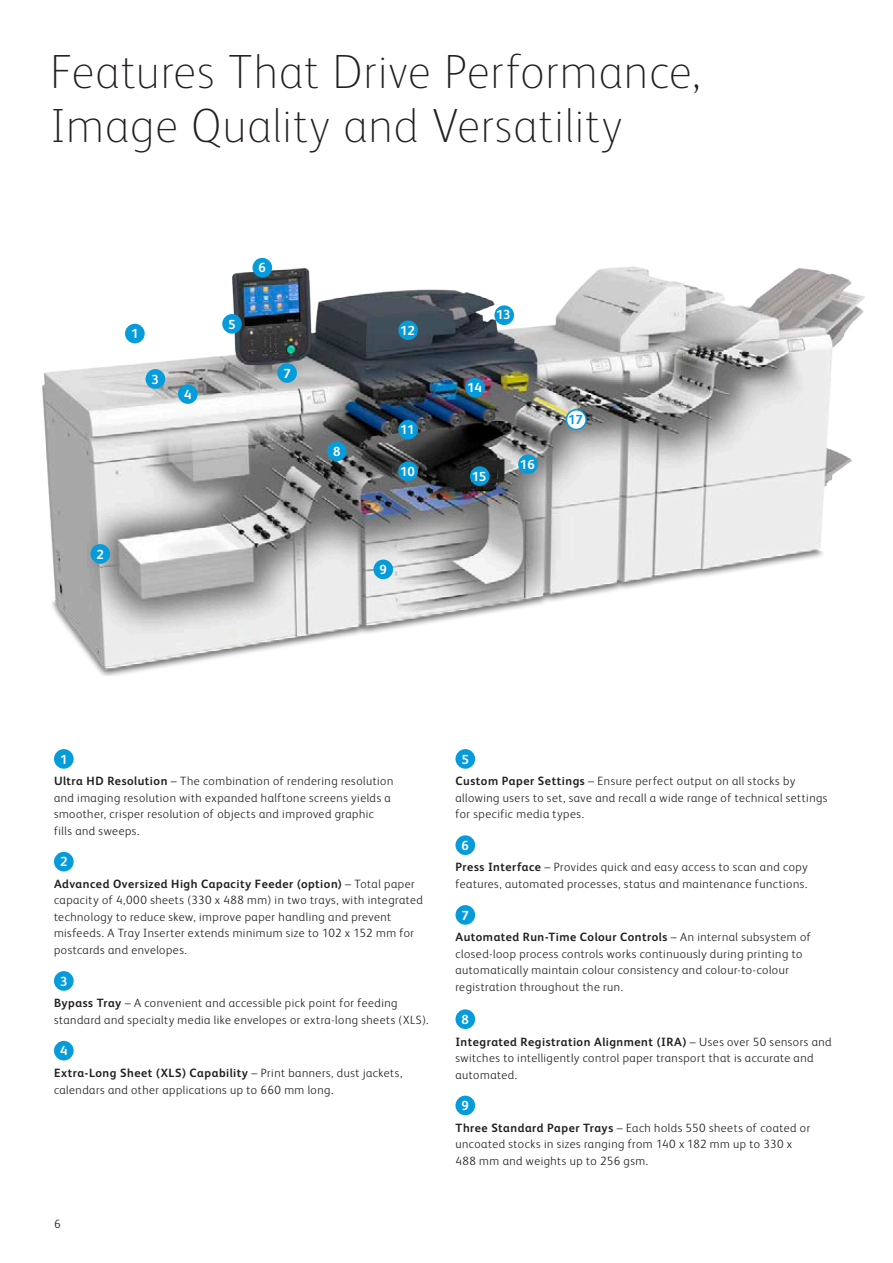
<style>
.page{position:relative;width:893px;height:1263px;background:#fff}
.page>*{position:absolute;margin:0;border:0;box-sizing:border-box;transform-origin:0 0}
.t1{font:100 48px/54px "Xerox Sans";letter-spacing:.02em;color:#231f20}
.t2{font:700 13.2px "Xerox Sans";letter-spacing:-.01em;color:#fff}
.t3{font:700 13.2px "Xerox Sans";color:#069bda}
.t4{font:300 12px/16.5px "Xerox Sans";letter-spacing:.045em;color:#231f20}
.s1{font-weight:700}
</style>
<div class="page">
<div style="left:54px;top:749px;width:20px;height:20px;background:#069bda;border-radius:50%"></div>
<div style="left:54px;top:852px;width:20px;height:19px;background:#069bda;border-radius:50%"></div>
<div style="left:54px;top:971px;width:20px;height:20px;background:#069bda;border-radius:50%"></div>
<div style="left:54px;top:1041px;width:20px;height:19px;background:#069bda;border-radius:50%"></div>
<div style="left:455px;top:749px;width:20px;height:20px;background:#069bda;border-radius:50%"></div>
<div style="left:455px;top:835px;width:20px;height:20px;background:#069bda;border-radius:50%"></div>
<div style="left:455px;top:905px;width:20px;height:20px;background:#069bda;border-radius:50%"></div>
<div style="left:455px;top:1009px;width:20px;height:20px;background:#069bda;border-radius:50%"></div>
<div style="left:455px;top:1096px;width:20px;height:19px;background:#069bda;border-radius:50%"></div>
<img style="left:42px;top:257px;width:823px;height:418px">
<div style="left:125px;top:324px;width:20px;height:19px;background:#069bda;border-radius:50%"></div>
<div style="left:494px;top:305px;width:20px;height:20px;background:#069bda;border-radius:50%"></div>
<div style="left:327px;top:441px;width:20px;height:20px;background:#069bda;border-radius:50%"></div>
<div style="left:90px;top:544px;width:20px;height:20px;background:#069bda;border-radius:50%"></div>
<div style="left:146px;top:369px;width:19px;height:20px;background:#069bda;border-radius:50%"></div>
<div style="left:178px;top:384px;width:20px;height:20px;background:#069bda;border-radius:50%"></div>
<div style="left:252px;top:258px;width:20px;height:19px;background:#069bda;border-radius:50%"></div>
<div style="left:222px;top:314px;width:20px;height:20px;background:#069bda;border-radius:50%"></div>
<div style="left:277px;top:363px;width:20px;height:20px;background:#069bda;border-radius:50%"></div>
<div style="left:398px;top:420px;width:20px;height:19px;background:#069bda;border-radius:50%"></div>
<div style="left:398px;top:461px;width:20px;height:20px;background:#069bda;border-radius:50%"></div>
<div style="left:373px;top:560px;width:20px;height:19px;background:#069bda;border-radius:50%"></div>
<div style="left:398px;top:320px;width:20px;height:20px;background:#069bda;border-radius:50%"></div>
<div style="left:465px;top:378px;width:20px;height:19px;background:#069bda;border-radius:50%"></div>
<svg style="left:470px;top:466px;width:20px;height:20px"></svg>
<div style="left:472px;top:471px;width:15px;height:11px;background:#069bda"></div>
<svg style="left:518px;top:454px;width:20px;height:20px"></svg>
<div style="left:520px;top:459px;width:15px;height:11px;background:#069bda"></div>
<div style="left:566px;top:410px;width:20px;height:19px;background:#fff;border-radius:50%"></div>
<div style="left:566px;top:409px;width:21px;height:21px;border:2px solid #069bda;border-radius:50%"></div>
<h1 class="t1" style="left:50px;top:42px;width:652px">Features That Drive Performance,<br>Image Quality and Versatility</h1>
<p class="t2" style="left:131px;top:325px;width:9px">1</p>
<p class="t2" style="left:152px;top:370px;width:9px">3</p>
<p class="t2" style="left:184px;top:385px;width:9px">4</p>
<p class="t2" style="left:228px;top:315px;width:9px">5</p>
<p class="t2" style="left:259px;top:259px;width:9px">6</p>
<p class="t2" style="left:283px;top:364px;width:9px">7</p>
<p class="t2" style="left:97px;top:545px;width:9px">2</p>
<p class="t2" style="left:333px;top:442px;width:9px">8</p>
<p class="t2" style="left:400px;top:321px;width:16px">12</p>
<p class="t2" style="left:400px;top:421px;width:16px">11</p>
<p class="t2" style="left:400px;top:462px;width:16px">10</p>
<p class="t2" style="left:379px;top:560px;width:9px">9</p>
<p class="t2" style="left:496px;top:306px;width:16px">13</p>
<p class="t2" style="left:467px;top:379px;width:16px">14</p>
<p class="t2" style="left:472px;top:467px;width:16px">15</p>
<p class="t2" style="left:520px;top:455px;width:16px">16</p>
<p class="t3" style="left:568px;top:411px;width:16px">17</p>
<p class="t2" style="left:60px;top:750px;width:9px">1</p>
<p class="t4" style="left:54px;top:772px;width:341px"><span class="s1">Ultra HD Resolution</span> – The combination of rendering resolution and imaging resolution with expanded halftone screens yields a smoother, crisper resolution of objects and improved graphic fills and sweeps.</p>
<p class="t2" style="left:60px;top:853px;width:9px">2</p>
<p class="t4" style="left:54px;top:875px;width:370px"><span class="s1">Advanced Oversized High Capacity Feeder (option)</span> – Total paper capacity of 4,000 sheets (330 x 488 mm) in two trays, with integrated technology to reduce skew, improve paper handling and prevent misfeeds. A Tray Inserter extends minimum size to 102 x 152 mm for postcards and envelopes.</p>
<p class="t2" style="left:60px;top:972px;width:9px">3</p>
<p class="t4" style="left:54px;top:994px;width:376px"><span class="s1">Bypass Tray</span> – A convenient and accessible pick point for feeding standard and specialty media like envelopes or extra-long sheets (XLS).</p>
<p class="t2" style="left:60px;top:1042px;width:9px">4</p>
<p class="t4" style="left:54px;top:1064px;width:350px"><span class="s1">Extra-Long Sheet (XLS) Capability</span> – Print banners, dust jackets, calendars and other applications up to 660 mm long.</p>
<p class="t4" style="left:54px;top:1215px;width:8px">6</p>
<p class="t2" style="left:461px;top:750px;width:9px">5</p>
<p class="t4" style="left:455px;top:772px;width:373px"><span class="s1">Custom Paper Settings</span> – Ensure perfect output on all stocks by allowing users to set, save and recall a wide range of technical settings for specific media types.</p>
<p class="t2" style="left:461px;top:836px;width:9px">6</p>
<p class="t4" style="left:455px;top:858px;width:354px"><span class="s1">Press Interface</span> – Provides quick and easy access to scan and copy features, automated processes, status and maintenance functions.</p>
<p class="t2" style="left:461px;top:906px;width:9px">7</p>
<p class="t4" style="left:455px;top:928px;width:357px"><span class="s1">Automated Run-Time Colour Controls</span> – An internal subsystem of closed-loop process controls works continuously during printing to automatically maintain colour consistency and colour-to-colour registration throughout the run.</p>
<p class="t2" style="left:461px;top:1010px;width:9px">8</p>
<p class="t4" style="left:455px;top:1032px;width:378px"><span class="s1">Integrated Registration Alignment (IRA)</span> – Uses over 50 sensors and switches to intelligently control paper transport that is accurate and automated.</p>
<p class="t2" style="left:461px;top:1096px;width:9px">9</p>
<p class="t4" style="left:455px;top:1119px;width:356px"><span class="s1">Three Standard Paper Trays</span> – Each holds 550 sheets of coated or uncoated stocks in sizes ranging from 140 x 182 mm up to 330 x<br>488 mm and weights up to 256 gsm.</p>
</div>
